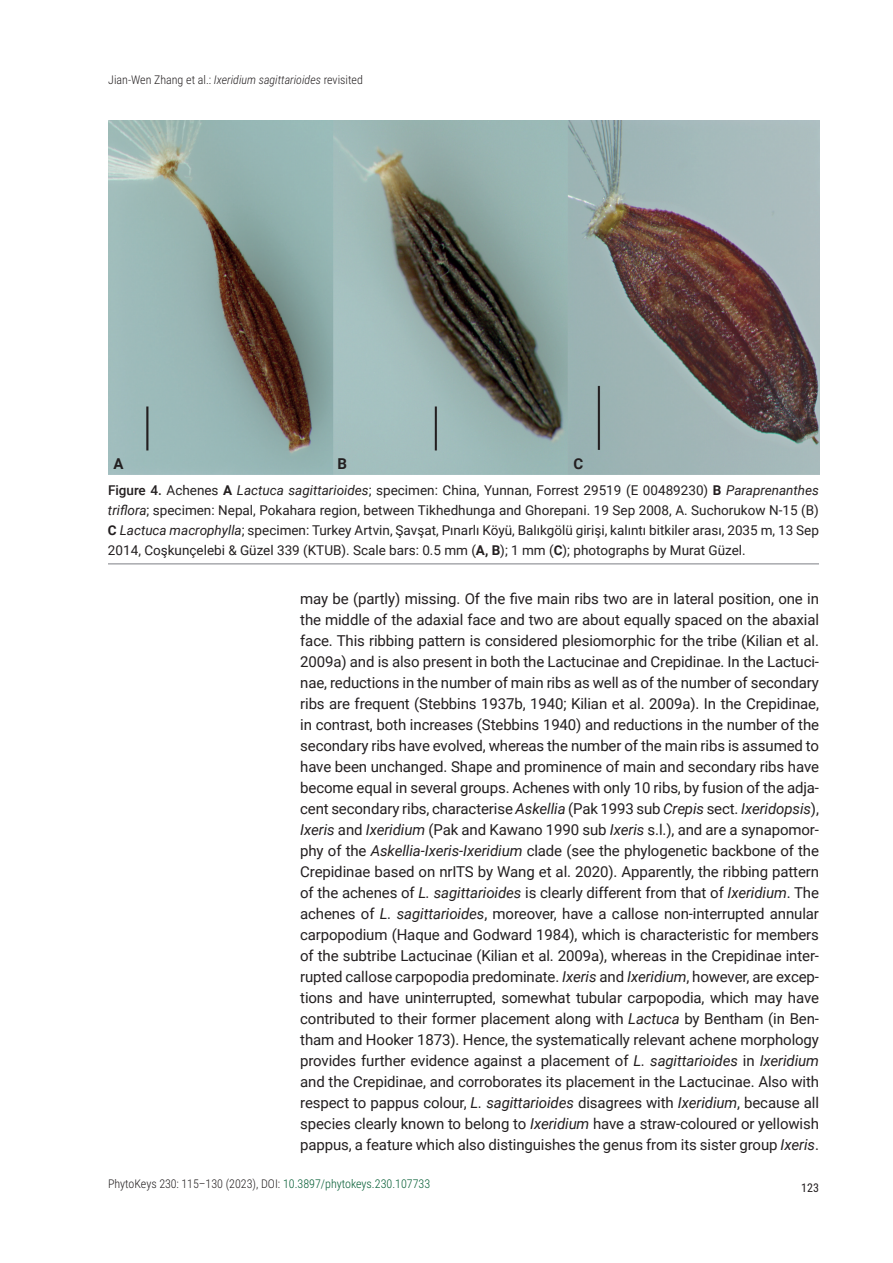
<style>
.page{position:relative;width:893px;height:1263px;background:#fff}
.page>*{position:absolute;margin:0;border:0;box-sizing:border-box;transform-origin:0 0}
.t1{font:15px/21px "Roboto";letter-spacing:-.01em;color:#231f20;text-align:justify}
.t2{font:700 15px "Roboto";color:#231f20}
.t3{font:13.5px/19.8px "Roboto";color:#231f20;text-align:justify}
.t4{font:300 12px "Roboto Condensed";color:#231f20}
.t5{font:12px "Roboto Condensed";color:#231f20}
.s1{font-style:italic}
.s2{font-weight:500}
.s3{font-weight:700}
.s4{color:#005b31}
</style>
<div class="page">
<hr style="left:108px;top:563px;width:711px;height:2px;background:#a8a9ad">
<img style="left:108px;top:121px;width:711px;height:353px">
<p class="t4" style="left:108px;top:71px;width:256px">Jian-Wen Zhang et al.: <span class="s1">Ixeridium sagittarioides</span> revisited</p>
<p class="t2" style="left:114px;top:454px;width:12px">A</p>
<p class="t2" style="left:338px;top:454px;width:11px">B</p>
<p class="t2" style="left:573px;top:454px;width:11px">C</p>
<p class="t3" style="left:108px;top:480px;width:712px"><span class="s2">Figure 4.</span> Achenes <span class="s3">A</span> <span class="s1">Lactuca sagittarioides</span>; specimen: China, Yunnan, Forrest 29519 (E 00489230) <span class="s3">B</span> <span class="s1">Paraprenanthes triflora</span>; specimen: Nepal, Pokahara region, between Tikhedhunga and Ghorepani. 19 Sep 2008, A. Suchorukow N-15 (B)<br><span class="s3">C</span> <span class="s1">Lactuca macrophylla</span>; specimen: Turkey Artvin, Şavşat, Pınarlı Köyü, Balıkgölü girişi, kalıntı bitkiler arası, 2035 m, 13 Sep 2014, Coşkunçelebi &amp; Güzel 339 (KTUB). Scale bars: 0.5 mm (<span class="s3">A, B</span>); 1 mm (<span class="s3">C</span>); photographs by Murat Güzel.</p>
<p class="t1" style="left:300px;top:587px;width:520px">may be (partly) missing. Of the five main ribs two are in lateral position, one in the middle of the adaxial face and two are about equally spaced on the abaxial face. This ribbing pattern is considered plesiomorphic for the tribe (Kilian et al.<br>2009a) and is also present in both the Lactucinae and Crepidinae. In the Lactuci&shy;nae, reductions in the number of main ribs as well as of the number of secondary ribs are frequent (Stebbins 1937b, 1940; Kilian et al. 2009a). In the Crepidinae, in contrast, both increases (Stebbins 1940) and reductions in the number of the secondary ribs have evolved, whereas the number of the main ribs is assumed to have been unchanged. Shape and prominence of main and secondary ribs have become equal in several groups. Achenes with only 10 ribs, by fusion of the adja&shy;cent secondary ribs, characterise <span class="s1">Askellia</span> (Pak 1993 sub <span class="s1">Crepis</span> sect. <span class="s1">Ixeridopsis</span>), <span class="s1">Ixeris</span> and <span class="s1">Ixeridium</span> (Pak and Kawano 1990 sub <span class="s1">Ixeris</span> s.l.), and are a synapomor&shy;phy of the <span class="s1">Askellia-Ixeris-Ixeridium</span> clade (see the phylogenetic backbone of the Crepidinae based on nrITS by Wang et al. 2020). Apparently, the ribbing pattern of the achenes of <span class="s1">L. sagittarioides</span> is clearly different from that of <span class="s1">Ixeridium</span>. The achenes of <span class="s1">L. sagittarioides</span>, moreover, have a callose non-interrupted annular carpopodium (Haque and Godward 1984), which is characteristic for members of the subtribe Lactucinae (Kilian et al. 2009a), whereas in the Crepidinae inter&shy;rupted callose carpopodia predominate. <span class="s1">Ixeris</span> and <span class="s1">Ixeridium</span>, however, are excep&shy;tions and have uninterrupted, somewhat tubular carpopodia, which may have contributed to their former placement along with <span class="s1">Lactuca</span> by Bentham (in Ben&shy;tham and Hooker 1873). Hence, the systematically relevant achene morphology provides further evidence against a placement of <span class="s1">L. sagittarioides</span> in <span class="s1">Ixeridium </span>and the Crepidinae, and corroborates its placement in the Lactucinae. Also with respect to pappus colour, <span class="s1">L. sagittarioides</span> disagrees with <span class="s1">Ixeridium</span>, because all species clearly known to belong to <span class="s1">Ixeridium</span> have a straw-coloured or yellowish pappus, a feature which also distinguishes the genus from its sister group <span class="s1">Ixeris</span>.</p>
<p class="t4" style="left:108px;top:1175px;width:324px">PhytoKeys 230: 115–130 (2023), DOI: <span class="s4">10.3897/phytokeys.230.107733</span></p>
<p class="t5" style="left:801px;top:1179px;width:19px">123</p>
</div>
